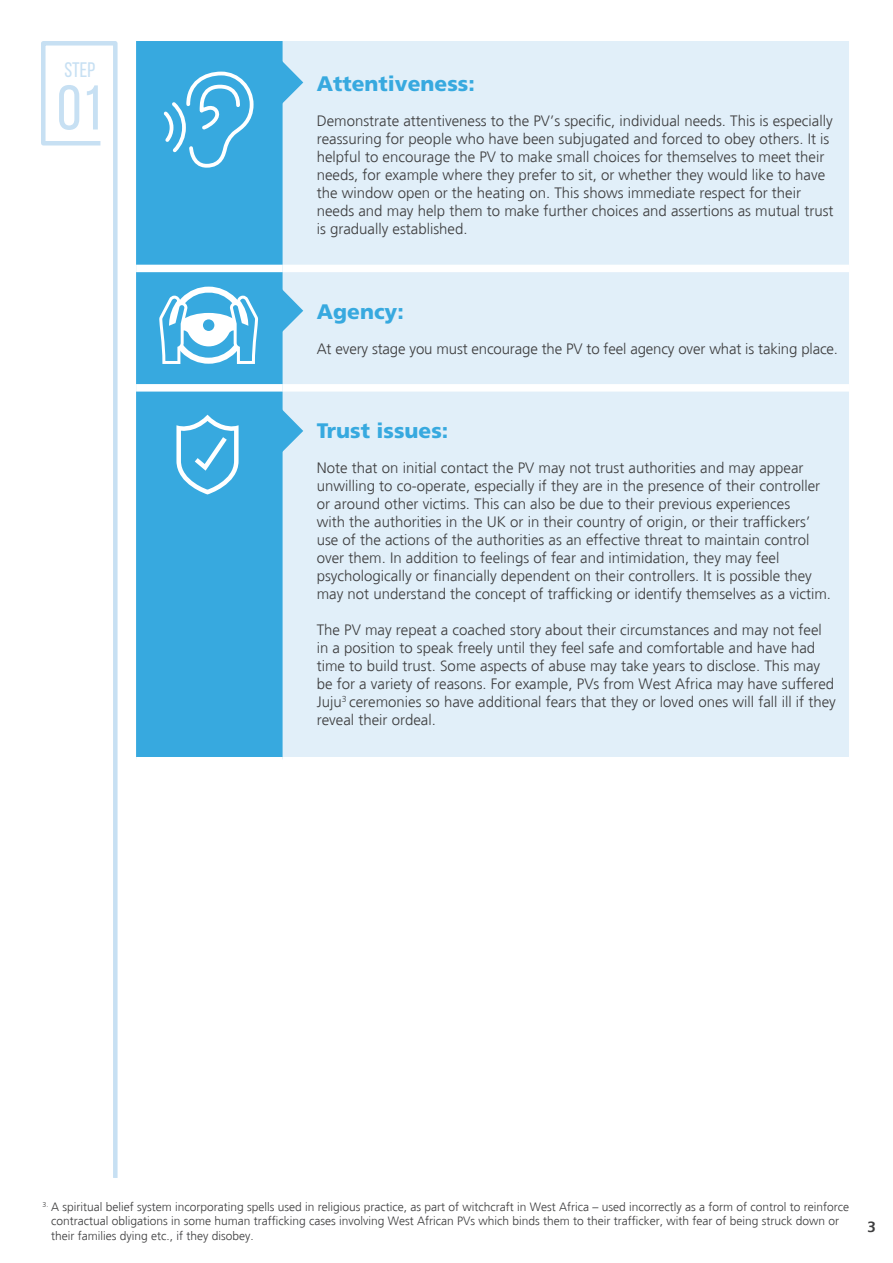
<style>
.page{position:relative;width:893px;height:1263px;background:#fff}
.page>*{position:absolute;margin:0;border:0;box-sizing:border-box;transform-origin:0 0}
.t1{font:63px "Bebas Neue";color:#c7e0f3}
.t2{font:900 21px "Frutiger";color:#37a9df}
.t3{font:21px "Bebas Neue";color:#c7e0f3}
.t4{font:300 15px/18px "Frutiger";color:#3e3e3f}
.t5{font:700 15px "Frutiger";color:#3e3e3f}
.t6{font:300 12px/14.4px "Frutiger";color:#3e3e3f}
</style>
<div class="page">
<svg style="left:41px;top:41px;width:77px;height:1137px"></svg>
<div style="left:136px;top:41px;width:147px;height:716px;background:#37a9df"></div>
<div style="left:283px;top:41px;width:566px;height:716px;background:#e1eff9"></div>
<div style="left:136px;top:265px;width:147px;height:7px;background:#fff"></div>
<div style="left:283px;top:265px;width:566px;height:7px;background:#fff"></div>
<div style="left:136px;top:384px;width:147px;height:8px;background:#fff"></div>
<div style="left:283px;top:384px;width:566px;height:8px;background:#fff"></div>
<svg style="left:160px;top:70px;width:95px;height:100px;background:#57b6e4"></svg>
<svg style="left:174px;top:411px;width:67px;height:86px"></svg>
<svg style="left:276px;top:55px;width:27px;height:54px"></svg>
<svg style="left:276px;top:283px;width:27px;height:54px"></svg>
<svg style="left:276px;top:404px;width:27px;height:54px"></svg>
<svg style="left:158px;top:287px;width:102px;height:78px"></svg>
<p class="t3" style="left:64px;top:59px;width:32px">STEP</p>
<p class="t1" style="left:57px;top:74px;width:47px">01</p>
<p class="t2" style="left:317px;top:71px;width:160px">Attentiveness:</p>
<p class="t4" style="left:317px;top:112px;width:518px">Demonstrate attentiveness to the PV’s specific, individual needs. This is especially reassuring for people who have been subjugated and forced to obey others. It is helpful to encourage the PV to make small choices for themselves to meet their needs, for example where they prefer to sit, or whether they would like to have the window open or the heating on. This shows immediate respect for their needs and may help them to make further choices and assertions as mutual trust is gradually established.</p>
<p class="t2" style="left:317px;top:299px;width:88px">Agency:</p>
<p class="t4" style="left:317px;top:340px;width:523px">At every stage you must encourage the PV to feel agency over what is taking place.</p>
<p class="t2" style="left:317px;top:418px;width:133px">Trust issues:</p>
<p class="t4" style="left:317px;top:459px;width:516px">Note that on initial contact the PV may not trust authorities and may appear unwilling to co-operate, especially if they are in the presence of their controller or around other victims. This can also be due to their previous experiences<br>with the authorities in the UK or in their country of origin, or their traffickers’ use of the actions of the authorities as an effective threat to maintain control over them. In addition to feelings of fear and intimidation, they may feel psychologically or financially dependent on their controllers. It is possible they may not understand the concept of trafficking or identify themselves as a victim.</p>
<p class="t4" style="left:317px;top:621px;width:520px">The PV may repeat a coached story about their circumstances and may not feel in a position to speak freely until they feel safe and comfortable and have had time to build trust. Some aspects of abuse may take years to disclose. This may be for a variety of reasons. For example, PVs from West Africa may have suffered Juju<sup>3</sup> ceremonies so have additional fears that they or loved ones will fall ill if they</p>
<p class="t4" style="left:317px;top:711px;width:121px">reveal their ordeal.</p>
<p class="t6" style="left:51px;top:1199px;width:800px;text-indent:-9px"><sup>3.</sup> A spiritual belief system incorporating spells used in religious practice, as part of witchcraft in West Africa – used incorrectly as a form of control to reinforce contractual obligations in some human trafficking cases involving West African PVs which binds them to their trafficker, with fear of being struck down or their families dying etc., if they disobey.</p>
<p class="t5" style="left:867px;top:1218px;width:10px">3</p>
</div>
